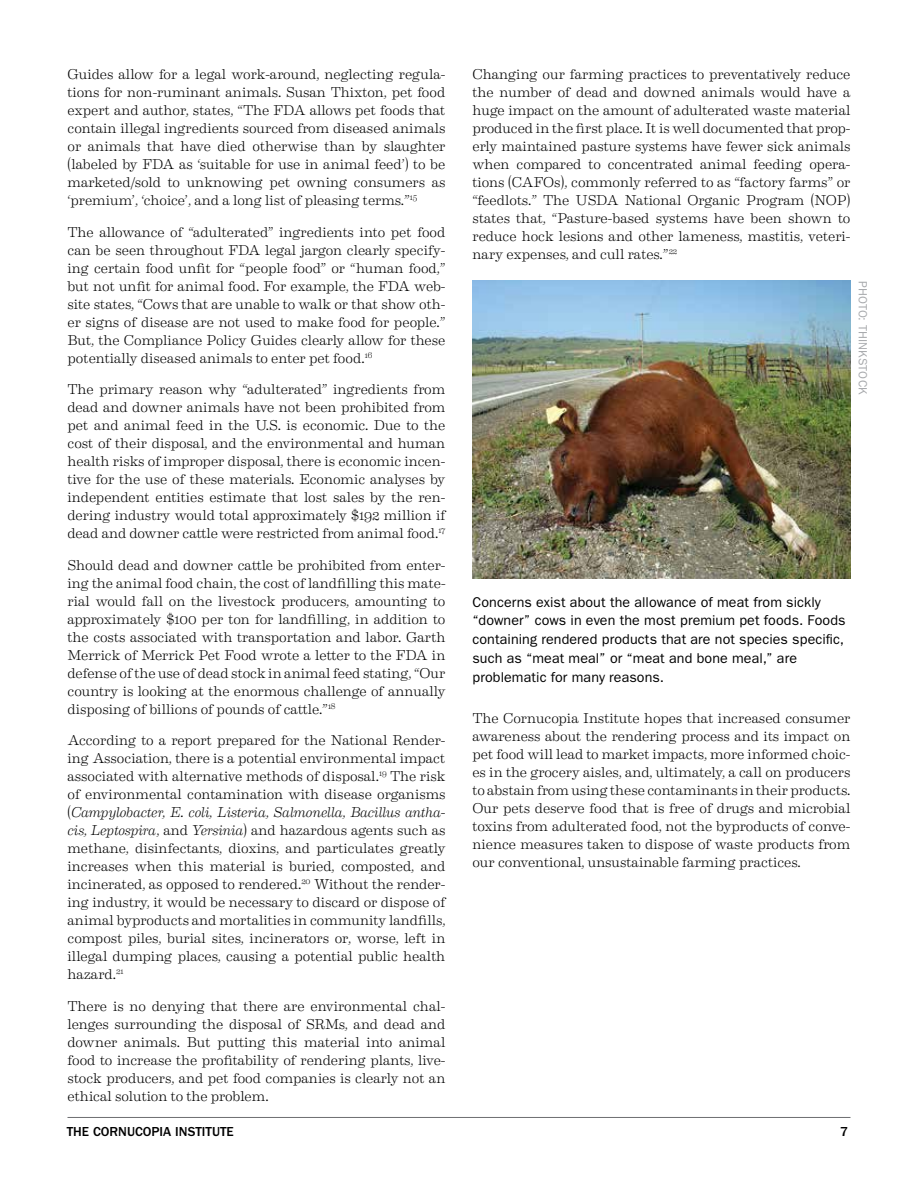
<style>
.page{position:relative;width:918px;height:1188px;background:#fff}
.page>*{position:absolute;margin:0;border:0;box-sizing:border-box;transform-origin:0 0}
.t1{font:300 14.25px/18px "Eames Century Modern";letter-spacing:-.005em;color:#000;text-align:justify}
.t2{font:14.25px/18.8px "ITC Franklin Gothic Std";letter-spacing:.005em;color:#000}
.t3{font:500 13.5px "ITC Franklin Gothic Std";color:#000}
.t4{font:12px "ITC Franklin Gothic Std";letter-spacing:.01em;color:#a7a9ac}
.s1{font-style:italic}
</style>
<div class="page">
<hr style="left:68px;top:1117px;width:782px;height:1px;background:#6d6e71">
<img style="left:472px;top:281px;width:378px;height:298px">
<p class="t1" style="left:68px;top:64px;width:380px">Guides allow for a legal work-around, neglecting regula&shy;tions for non-ruminant animals. Susan Thixton, pet food expert and author, states, “The FDA allows pet foods that contain illegal ingredients sourced from diseased animals or animals that have died otherwise than by slaughter (labeled by FDA as ‘suitable for use in animal feed’) to be marketed/sold to unknowing pet owning consumers as ‘premium’, ‘choice’, and a long list of pleasing terms.”<sup>15</sup></p>
<p class="t1" style="left:68px;top:222px;width:380px">The allowance of “adulterated” ingredients into pet food can be seen throughout FDA legal jargon clearly specify&shy;ing certain food unfit for “people food” or “human food,” but not unfit for animal food. For example, the FDA web&shy;site states, “Cows that are unable to walk or that show oth&shy;er signs of disease are not used to make food for people.” But, the Compliance Policy Guides clearly allow for these potentially diseased animals to enter pet food.<sup>16</sup></p>
<p class="t1" style="left:68px;top:379px;width:380px">The primary reason why “adulterated” ingredients from dead and downer animals have not been prohibited from pet and animal feed in the U.S. is economic. Due to the cost of their disposal, and the environmental and human health risks of improper disposal, there is economic incen&shy;tive for the use of these materials. Economic analyses by independent entities estimate that lost sales by the ren&shy;dering industry would total approximately $192 million if dead and downer cattle were restricted from animal food.<sup>17</sup></p>
<p class="t1" style="left:68px;top:555px;width:380px">Should dead and downer cattle be prohibited from enter&shy;ing the animal food chain, the cost of landfilling this mate&shy;rial would fall on the livestock producers, amounting to approximately $100 per ton for landfilling, in addition to the costs associated with transportation and labor. Garth Merrick of Merrick Pet Food wrote a letter to the FDA in defense of the use of dead stock in animal feed stating, “Our country is looking at the enormous challenge of annually disposing of billions of pounds of cattle.”<sup>18</sup></p>
<p class="t1" style="left:68px;top:730px;width:380px">According to a report prepared for the National Render&shy;ing Association, there is a potential environmental impact associated with alternative methods of disposal.<sup>19</sup> The risk of environmental contamination with disease organisms (<span class="s1">Campylobacter, E. coli, Listeria, Salmonella, Bacillus antha&shy;cis, Leptospira</span>, and <span class="s1">Yersinia</span>) and hazardous agents such as methane, disinfectants, dioxins, and particulates greatly increases when this material is buried, composted, and incinerated, as opposed to rendered.<sup>20</sup> Without the render&shy;ing industry, it would be necessary to discard or dispose of animal byproducts and mortalities in community landfills, compost piles, burial sites, incinerators or, worse, left in illegal dumping places, causing a potential public health hazard.<sup>21</sup></p>
<p class="t1" style="left:68px;top:996px;width:380px">There is no denying that there are environmental chal&shy;lenges surrounding the disposal of SRMs, and dead and downer animals. But putting this material into animal food to increase the profitability of rendering plants, live&shy;stock producers, and pet food companies is clearly not an ethical solution to the problem.</p>
<p class="t1" style="left:473px;top:64px;width:380px">Changing our farming practices to preventatively reduce the number of dead and downed animals would have a huge impact on the amount of adulterated waste material produced in the first place. It is well documented that prop&shy;erly maintained pasture systems have fewer sick animals when compared to concentrated animal feeding opera&shy;tions (CAFOs), commonly referred to as “factory farms” or “feedlots.” The USDA National Organic Program (NOP) states that, “Pasture-based systems have been shown to reduce hock lesions and other lameness, mastitis, veteri&shy;nary expenses, and cull rates.”<sup>22</sup></p>
<p class="t4" style="left:870px;top:281px;width:115px;rotate:90deg">PHOTO: THINKSTOCK</p>
<p class="t2" style="left:472px;top:593px;width:375px">Concerns exist about the allowance of meat from sickly “downer” cows in even the most premium pet foods. Foods containing rendered products that are not species specific, such as “meat meal” or “meat and bone meal,” are problematic for many reasons.</p>
<p class="t1" style="left:472px;top:708px;width:380px">The Cornucopia Institute hopes that increased consumer awareness about the rendering process and its impact on pet food will lead to market impacts, more informed choic&shy;es in the grocery aisles, and, ultimately, a call on producers to abstain from using these contaminants in their products.<br>Our pets deserve food that is free of drugs and microbial toxins from adulterated food, not the byproducts of conve&shy;nience measures taken to dispose of waste products from our conventional, unsustainable farming practices.</p>
<p class="t3" style="left:67px;top:1124px;width:169px">THE CORNUCOPIA INSTITUTE</p>
<p class="t3" style="left:840px;top:1124px;width:9px">7</p>
</div>
